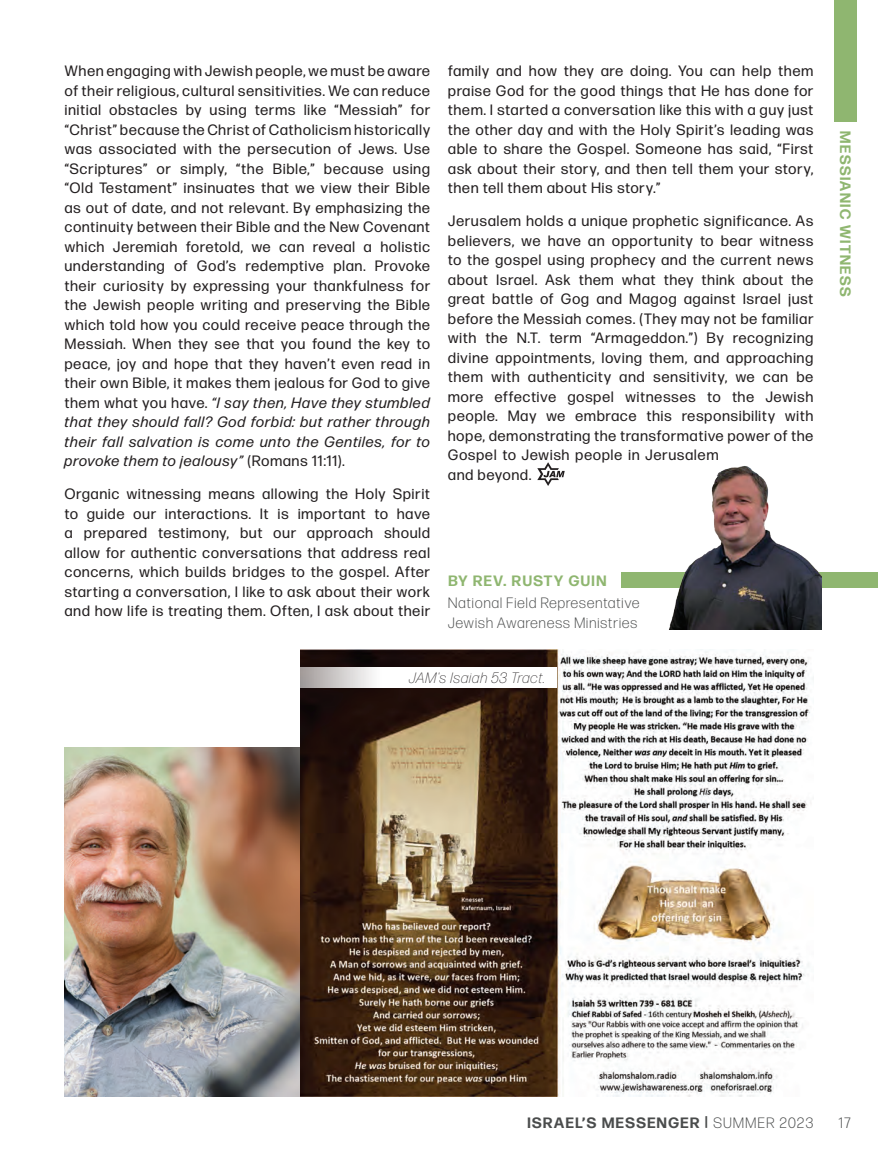
<style>
.page{position:relative;width:878px;height:1161px;background:#fff}
.page>*{position:absolute;margin:0;border:0;box-sizing:border-box;transform-origin:0 0}
.t1{font:15px/19.5px "Forma DJR Display";letter-spacing:.075em;color:#231f20;text-align:justify}
.t2{font:300 15px/19.5px "Forma DJR Display";letter-spacing:.075em;color:#4a4c4c}
.t3{font:700 15px "Forma DJR Display";letter-spacing:.1em;color:#8fb670}
.t4{font:700 15px "Forma DJR Display";letter-spacing:.1em;color:#4a4c4c}
.t5{font:italic 200 15px "Forma DJR Display";letter-spacing:.075em;color:#231f20}
.s1{font-style:italic}
.s2{font-size:13.5px}
.s3{font-weight:300}
</style>
<div class="page">
<img style="left:65px;top:747px;width:235px;height:349px">
<img style="left:300px;top:650px;width:511px;height:446px">
<svg style="left:300px;top:667px;width:256px;height:20px"></svg>
<svg style="left:537px;top:462px;width:27px;height:24px"></svg>
<div style="left:621px;top:572px;width:257px;height:16px;background:#8fb670"></div>
<img style="left:669px;top:466px;width:152px;height:164px">
<div style="left:834px;top:0;width:22px;height:122px;background:#8fb670"></div>
<p class="t1" style="left:65px;top:61px;width:366px">When engaging with Jewish people, we must be aware of their religious, cultural sensitivities. We can reduce initial obstacles by using terms like “Messiah” for “Christ” because the Christ of Catholicism historically was associated with the persecution of Jews. Use “Scriptures” or simply, “the Bible,” because using “Old Testament” insinuates that we view their Bible as out of date, and not relevant. By emphasizing the continuity between their Bible and the New Covenant which Jeremiah foretold, we can reveal a holistic understanding of God’s redemptive plan. Provoke their curiosity by expressing your thankfulness for the Jewish people writing and preserving the Bible which told how you could receive peace through the Messiah. When they see that you found the key to peace, joy and hope that they haven’t even read in their own Bible, it makes them jealous for God to give them what you have. <span class="s1">“I say then, Have they stumbled that they should fall? God forbid: but rather through their fall salvation is come unto the Gentiles, for to provoke them to jealousy”</span> (Romans 11:11).</p>
<p class="t1" style="left:65px;top:484px;width:367px">Organic witnessing means allowing the Holy Spirit to guide our interactions. It is important to have a prepared testimony, but our approach should allow for authentic conversations that address real concerns, which builds bridges to the gospel. After starting a conversation, I like to ask about their work and how life is treating them. Often, I ask about their</p>
<p class="t1" style="left:448px;top:61px;width:366px">family and how they are doing. You can help them praise God for the good things that He has done for them. I started a conversation like this with a guy just the other day and with the Holy Spirit’s leading was able to share the Gospel. Someone has said, “First ask about their story, and then tell them your story, then tell them about His story.”</p>
<p class="t1" style="left:448px;top:211px;width:367px;text-align:left">Jerusalem holds a unique prophetic significance. As believers, we have an opportunity to bear witness to the gospel using prophecy and the current news about Israel. Ask them what they think about the great battle of Gog and Magog against Israel just before the Messiah comes. (They may not be familiar with the N.T. term “Armageddon.”) By recognizing divine appointments, loving them, and approaching them with authenticity and sensitivity, we can be more effective gospel witnesses to the Jewish people. May we embrace this responsibility with hope, demonstrating the transformative power of the Gospel to Jewish people in Jerusalem<br>and beyond.</p>
<p class="t3" style="left:448px;top:571px;width:159px">BY REV. RUSTY GUIN</p>
<p class="t2" style="left:448px;top:593px;width:193px">National Field Representative<br>Jewish Awareness Ministries</p>
<p class="t5" style="left:409px;top:669px;width:137px">JAM's Isaiah 53 Tract.</p>
<p class="t3" style="left:855px;top:131px;width:167px;rotate:90deg">MESSIANIC WITNESS</p>
<p class="t4" style="left:527px;top:1113px;width:287px">ISRAEL’S MESSENGER <span class="s2">|</span> <span class="s3">SUMMER 2023</span></p>
<p class="t2" style="left:838px;top:1113px;width:13px">17</p>
</div>
